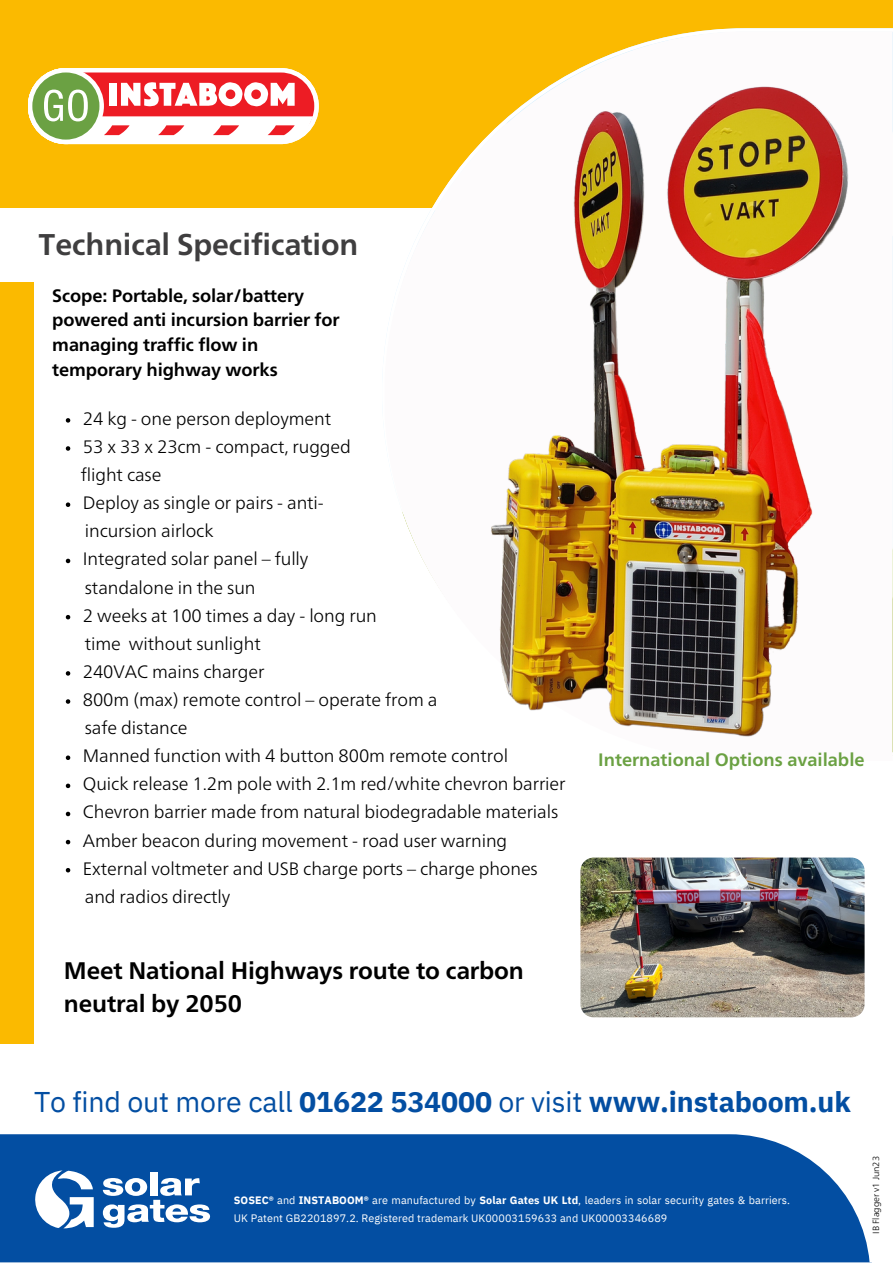
<style>
.page{position:relative;width:893px;height:1264px;background:#fff}
.page>*{position:absolute;margin:0;border:0;box-sizing:border-box;transform-origin:0 0}
.t1{font:700 30px "Frutiger Neue LT";letter-spacing:-.005em;color:#3f3e3f}
.t2{font:700 28.5px "IBM Plex Sans";letter-spacing:-.005em;color:#034ea2}
.t3{font:700 24px/32.5px "Frutiger Neue LT";letter-spacing:-.005em;color:#000}
.t4{font:300 18px "Frutiger Neue LT";letter-spacing:-.005em;color:#000}
.t5{font:700 18px/24.8px "Frutiger Neue LT";letter-spacing:-.005em;color:#000}
.t6{font:700 18px "Frutiger Neue LT";color:#6ba143}
.t7{font:10.8px/18px "IBM Plex Sans";letter-spacing:.005em;color:#fff}
.t8{font:300 9px "Frutiger Neue LT";color:#000}
.s1{font-weight:400}
.s2{font-weight:700}
</style>
<div class="page">
<div style="left:0;top:0;width:892px;height:208px;background:#fbba00"></div>
<svg style="left:28px;top:68px;width:291px;height:76px"></svg>
<div style="left:0;top:282px;width:34px;height:761px;background:#fbba00"></div>
<div style="left:0;top:1134px;width:870px;height:128px;background:#034ea2"></div>
<div style="left:150px;top:1172px;width:7px;height:23px;background:#fff"></div>
<svg style="left:103px;top:1177px;width:107px;height:50px"></svg>
<svg style="left:34px;top:1170px;width:60px;height:58px"></svg>
<svg style="left:402px;top:31px;width:490px;height:519px;fill:#fdfbfc"></svg>
<img style="left:580px;top:857px;width:284px;height:160px;border-radius:13px">
<svg style="left:66px;top:418px;width:4px;height:4px"></svg>
<svg style="left:66px;top:446px;width:4px;height:5px"></svg>
<svg style="left:66px;top:502px;width:4px;height:5px"></svg>
<svg style="left:66px;top:558px;width:4px;height:5px"></svg>
<svg style="left:66px;top:615px;width:4px;height:4px"></svg>
<svg style="left:66px;top:671px;width:4px;height:4px"></svg>
<svg style="left:66px;top:699px;width:4px;height:4px"></svg>
<svg style="left:66px;top:755px;width:4px;height:5px"></svg>
<svg style="left:66px;top:783px;width:4px;height:5px"></svg>
<svg style="left:66px;top:811px;width:4px;height:5px"></svg>
<svg style="left:66px;top:839px;width:4px;height:5px"></svg>
<svg style="left:66px;top:868px;width:4px;height:4px"></svg>
<img style="left:418px;top:69px;width:468px;height:668px">
<p class="t1" style="left:39px;top:230px;width:321px">Technical Specification</p>
<p class="t5" style="left:52px;top:284px;width:289px">Scope: Portable, solar/battery powered anti incursion barrier for managing traffic flow in temporary highway works</p>
<p class="t4" style="left:83px;top:410px;width:250px">24 kg - one person deployment</p>
<p class="t4" style="left:83px;top:438px;width:269px">53 x 33 x 23cm - compact, rugged</p>
<p class="t4" style="left:83px;top:495px;width:242px">Deploy as single or pairs - anti-</p>
<p class="t4" style="left:83px;top:551px;width:227px">Integrated solar panel – fully</p>
<p class="t4" style="left:83px;top:607px;width:295px">2 weeks at 100 times a day - long run</p>
<p class="t4" style="left:83px;top:663px;width:183px">240VAC mains charger</p>
<p class="t4" style="left:83px;top:691px;width:356px">800m (max) remote control – operate from a</p>
<p class="t4" style="left:83px;top:747px;width:426px">Manned function with 4 button 800m remote control</p>
<p class="t4" style="left:83px;top:776px;width:484px">Quick release 1.2m pole with 2.1m red/white chevron barrier</p>
<p class="t4" style="left:83px;top:804px;width:477px">Chevron barrier made from natural biodegradable materials</p>
<p class="t4" style="left:83px;top:832px;width:426px">Amber beacon during movement - road user warning</p>
<p class="t4" style="left:83px;top:860px;width:456px">External voltmeter and USB charge ports – charge phones</p>
<p class="t4" style="left:81px;top:466px;width:82px">flight case</p>
<p class="t4" style="left:85px;top:523px;width:130px">incursion airlock</p>
<p class="t4" style="left:85px;top:579px;width:172px">standalone in the sun</p>
<p class="t4" style="left:85px;top:635px;width:177px">time without sunlight</p>
<p class="t4" style="left:85px;top:719px;width:104px">safe distance</p>
<p class="t4" style="left:85px;top:888px;width:147px">and radios directly</p>
<p class="t3" style="left:64px;top:955px;width:461px">Meet National Highways route to carbon neutral by 2050</p>
<p class="t6" style="left:598px;top:751px;width:268px">International Options available</p>
<p class="t2" style="left:34px;top:1083px;width:818px"><span class="s1">To find out more call</span> 01622 534000 <span class="s1">or visit</span> www.instaboom.uk</p>
<p class="t7" style="left:234px;top:1190px;width:558px"><span class="s2">SOSEC®</span> and <span class="s2">INSTABOOM®</span> are manufactured by <span class="s2">Solar Gates UK Ltd</span>, leaders in solar security gates &amp; barriers.<br>UK Patent GB2201897.2. Registered trademark UK00003159633 and UK00003346689</p>
<p class="t8" style="left:872px;top:1233px;width:79px;rotate:-90deg">IB Flagger v1 Jun23</p>
</div>
